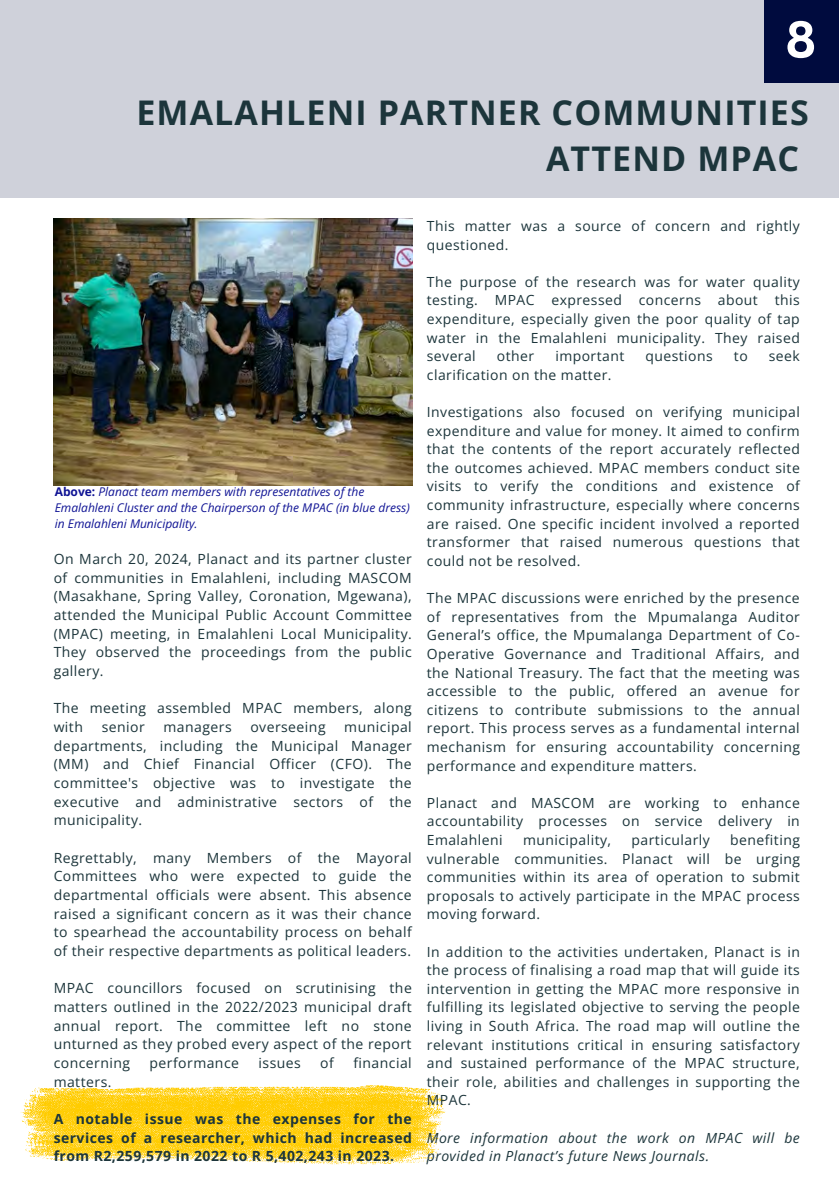
<style>
.page{position:relative;width:839px;height:1191px;background:#fff}
.page>*{position:absolute;margin:0;border:0;box-sizing:border-box;transform-origin:0 0}
.t1{font:700 50.8px "Canva Sans";color:#fff}
.t2{font:700 34px/46.4px "Open Sans";letter-spacing:.035em;color:#1c353b;text-align:right}
.t3{font:14px/18.6px "Open Sans";letter-spacing:.035em;color:#1c353b;text-align:justify}
.t4{font:700 14px/18.6px "Open Sans";letter-spacing:.035em;color:#1c353b;text-align:justify}
.t5{font:italic 14px/18.6px "Open Sans";letter-spacing:.035em;color:#1c353b}
.t6{font:italic 12px/16px "Open Sans";color:#0f1394}
.s1{font-weight:700;font-style:normal}
</style>
<div class="page">
<div style="left:0;top:0;width:838px;height:197px;background:#cfd1da"></div>
<img style="left:54px;top:218px;width:358px;height:267px">
<div style="left:764px;top:0;width:74px;height:83px;background:#000b3e"></div>
<svg style="left:21px;top:1085px;width:424px;height:79px;background:#ffd942"></svg>
<h1 class="t1" style="left:785px;top:3px;width:33px">8</h1>
<p class="t2" style="left:136px;top:88px;width:673px">EMALAHLENI PARTNER COMMUNITIES<br>ATTEND MPAC</p>
<h2 class="t6" style="left:55px;top:484px;width:356px"><span class="s1">Above:</span> Planact team members with representatives of the<br>Emalahleni Cluster and the Chairperson of the MPAC (in blue dress) in Emalahleni Municipality.</h2>
<h3 class="t3" style="left:54px;top:549px;width:360px">On March 20, 2024, Planact and its partner cluster of communities in Emalahleni, including MASCOM (Masakhane, Spring Valley, Coronation, Mgewana), attended the Municipal Public Account Committee (MPAC) meeting, in Emalahleni Local Municipality.<br>They observed the proceedings from the public gallery.</h3>
<h3 class="t3" style="left:54px;top:699px;width:359px">The meeting assembled MPAC members, along with</h3>
<h3 class="t3" style="left:54px;top:717px;width:359px;text-indent:290px">municipal departments, including the Municipal Manager (MM) and Chief Financial Officer (CFO). The committee's objective was to investigate the executive and administrative sectors of the municipality.</h3>
<h3 class="t3" style="left:54px;top:848px;width:359px">Regrettably, many Members of the Mayoral Committees who were expected to guide the departmental officials were absent. This absence raised a significant concern as it was their chance to spearhead the accountability process on behalf of their respective departments as political leaders.</h3>
<h3 class="t3" style="left:54px;top:979px;width:360px">MPAC councillors focused on scrutinising the matters outlined in the 2022/2023 municipal draft annual report. The committee left no stone unturned as they probed every aspect of the report concerning</h3>
<h3 class="t3" style="left:102px;top:717px;width:45px">senior</h3>
<h3 class="t3" style="left:163px;top:717px;width:70px">managers</h3>
<h3 class="t3" style="left:250px;top:717px;width:77px">overseeing</h3>
<h3 class="t3" style="left:150px;top:1053px;width:91px">performance</h3>
<h3 class="t3" style="left:258px;top:1053px;width:44px">issues</h3>
<h3 class="t3" style="left:320px;top:1053px;width:15px">of</h3>
<h3 class="t3" style="left:353px;top:1053px;width:60px">financial</h3>
<h3 class="t3" style="left:54px;top:1072px;width:59px">matters.</h3>
<h3 class="t4" style="left:54px;top:1109px;width:360px">A notable issue was the expenses for the services of a researcher, which had increased from R2,259,579 in 2022 to R 5,402,243 in 2023.</h3>
<h3 class="t3" style="left:427px;top:216px;width:374px">This matter was a source of concern and rightly questioned.</h3>
<h3 class="t3" style="left:427px;top:272px;width:374px">The purpose of the research was for water quality testing. MPAC expressed concerns about this expenditure, especially given the poor quality of tap water in the Emalahleni municipality. They raised several</h3>
<h3 class="t3" style="left:497px;top:346px;width:39px">other</h3>
<h3 class="t3" style="left:555px;top:346px;width:70px">important</h3>
<h3 class="t3" style="left:645px;top:346px;width:69px">questions</h3>
<h3 class="t3" style="left:734px;top:346px;width:15px">to</h3>
<h3 class="t3" style="left:768px;top:346px;width:32px">seek</h3>
<h3 class="t3" style="left:427px;top:365px;width:186px">clarification on the matter.</h3>
<p class="t3" style="left:427px;top:402px;width:374px">Investigations also focused on verifying municipal expenditure and value for money. It aimed to confirm that the contents of the report accurately reflected the outcomes achieved. MPAC members conduct site visits to verify the conditions and existence of community infrastructure, especially where concerns are raised. One specific incident involved a reported transformer that raised numerous questions that could not be resolved.</p>
<h3 class="t3" style="left:427px;top:588px;width:374px">The MPAC discussions were enriched by the presence of representatives from the Mpumalanga Auditor General’s office, the Mpumalanga Department of Co-Operative Governance and Traditional Affairs, and the National Treasury. The fact that the meeting was accessible to the public, offered an avenue for citizens to contribute submissions to the annual report. This process serves as a fundamental internal mechanism for ensuring accountability concerning performance and expenditure matters.</h3>
<h3 class="t3" style="left:427px;top:793px;width:374px">Planact and MASCOM are working to enhance accountability processes on service delivery in Emalahleni</h3>
<h3 class="t3" style="left:427px;top:830px;width:374px;text-indent:303px">benefiting vulnerable communities. Planact will be urging communities within its area of operation to submit proposals to actively participate in the MPAC process moving forward.</h3>
<h3 class="t3" style="left:427px;top:942px;width:374px">In addition to the activities undertaken, Planact is in the process of finalising a road map that will guide its intervention in getting the MPAC more responsive in fulfilling its legislated objective to serving the people living in South Africa. The road map will outline the relevant institutions critical in ensuring satisfactory and sustained performance of the MPAC structure, their role, abilities and challenges in supporting the MPAC.</h3>
<h3 class="t5" style="left:427px;top:1128px;width:374px">More information about the work on MPAC will be provided in Planact’s future News Journals.</h3>
<h3 class="t3" style="left:523px;top:830px;width:90px">municipality,</h3>
<h3 class="t3" style="left:631px;top:830px;width:80px">particularly</h3>
</div>
